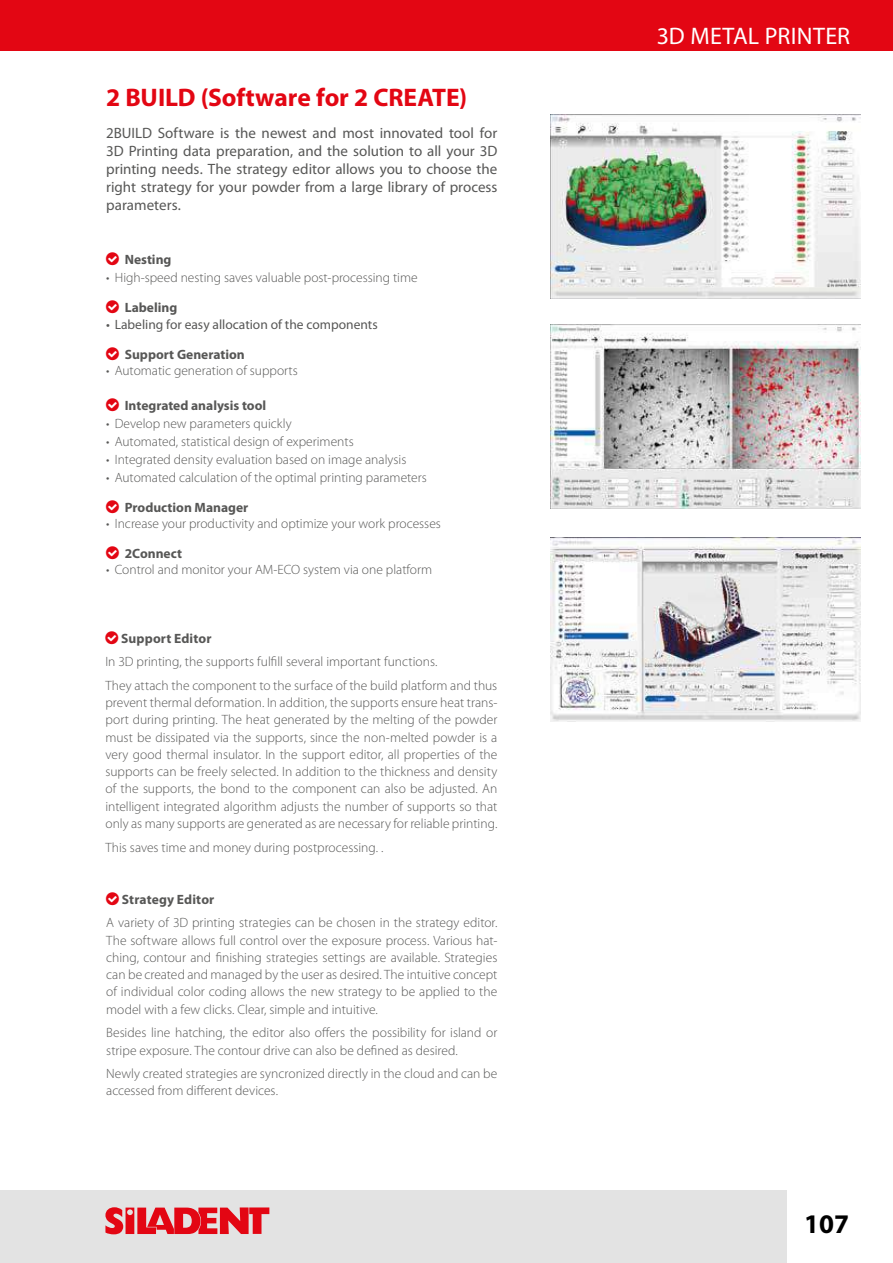
<style>
.page{position:relative;width:893px;height:1263px;background:#fff}
.page>*{position:absolute;margin:0;border:0;box-sizing:border-box;transform-origin:0 0}
.t1{font:700 27px "Myriad Pro";color:#000}
.t2{font:700 25.5px "Myriad Pro";letter-spacing:-.005em;color:#e30613}
.t3{font:24px "Myriad Pro";letter-spacing:.01em;color:#fff}
.t4{font:15px/18px "Myriad Pro";color:#575756;text-align:justify}
.t5{font:300 13.5px/17.2px "Myriad Pro";color:#575756}
.t6{font:700 13.5px "Myriad Pro";color:#575756}
.t7{font:13.5px "Myriad Pro";color:#575756}
</style>
<div class="page">
<div style="left:0;top:0;width:893px;height:51px;background:#e30613"></div>
<div style="left:0;top:1190px;width:786px;height:73px;background:#e3e3e3"></div>
<svg style="left:105px;top:1207px;width:164px;height:27px"></svg>
<img style="left:550px;top:325px;width:311px;height:183px">
<img style="left:550px;top:538px;width:311px;height:184px">
<img style="left:550px;top:115px;width:311px;height:183px">
<h2 class="t2" style="left:106px;top:81px;width:363px">2 BUILD (Software for 2 CREATE)</h2>
<p class="t4" style="left:106px;top:124px;width:393px">2BUILD Software is the newest and most innovated tool for 3D Printing data preparation, and the solution to all your 3D printing needs. The strategy editor allows you to choose the right strategy for your powder from a large library of process parameters.</p>
<p class="t6" style="left:125px;top:251px;width:48px">Nesting</p>
<p class="t5" style="left:106px;top:270px;width:313px">• High-speed nesting saves valuable post-processing time</p>
<p class="t6" style="left:125px;top:299px;width:54px">Labeling</p>
<p class="t7" style="left:106px;top:316px;width:273px">• Labeling for easy allocation of the components</p>
<p class="t6" style="left:125px;top:345px;width:122px">Support Generation</p>
<p class="t5" style="left:106px;top:362px;width:193px">• Automatic generation of supports</p>
<p class="t6" style="left:125px;top:396px;width:143px">Integrated analysis tool</p>
<p class="t5" style="left:106px;top:415px;width:187px">• Develop new parameters quickly</p>
<p class="t5" style="left:106px;top:433px;width:249px">• Automated, statistical design of experiments</p>
<p class="t5" style="left:106px;top:451px;width:302px">• Integrated density evaluation based on image analysis</p>
<p class="t5" style="left:106px;top:469px;width:322px">• Automated calculation of the optimal printing parameters</p>
<p class="t6" style="left:125px;top:498px;width:125px">Production Manager</p>
<p class="t5" style="left:106px;top:515px;width:336px">• Increase your productivity and optimize your work processes</p>
<p class="t6" style="left:125px;top:545px;width:59px">2Connect</p>
<p class="t5" style="left:106px;top:561px;width:327px">• Control and monitor your AM-ECO system via one platform</p>
<p class="t6" style="left:121px;top:629px;width:92px">Support Editor</p>
<p class="t5" style="left:105px;top:650px;width:393px;line-height:23.7px">In 3D printing, the supports fulfill several important functions.<br>They attach the component to the surface of the build platform and thus</p>
<p class="t5" style="left:105px;top:694px;width:393px;text-align:justify">prevent thermal deformation. In addition, the supports ensure heat trans&shy;port during printing. The heat generated by the melting of the powder must be dissipated via the supports, since the non-melted powder is a very good thermal insulator. In the support editor, all properties of the supports can be freely selected. In addition to the thickness and density of the supports, the bond to the component can also be adjusted. An intelligent integrated algorithm adjusts the number of supports so that only as many supports are generated as are necessary for reliable printing.</p>
<p class="t5" style="left:105px;top:839px;width:280px">This saves time and money during postprocessing. .</p>
<p class="t6" style="left:122px;top:890px;width:94px">Strategy Editor</p>
<p class="t5" style="left:106px;top:914px;width:393px;text-align:justify">A variety of 3D printing strategies can be chosen in the strategy editor.<br>The software allows full control over the exposure process. Various hat&shy;ching, contour and finishing strategies settings are available. Strategies can be created and managed by the user as desired. The intuitive concept of individual color coding allows the new strategy to be applied to the model with a few clicks. Clear, simple and intuitive.</p>
<p class="t5" style="left:106px;top:1024px;width:393px">Besides line hatching, the editor also offers the possibility for island or stripe exposure. The contour drive can also be defined as desired.</p>
<p class="t5" style="left:106px;top:1065px;width:393px">Newly created strategies are syncronized directly in the cloud and can be accessed from different devices.</p>
<h3 class="t3" style="left:657px;top:21px;width:195px">3D METAL PRINTER</h3>
<h1 class="t1" style="left:804px;top:1206px;width:46px">107</h1>
</div>
